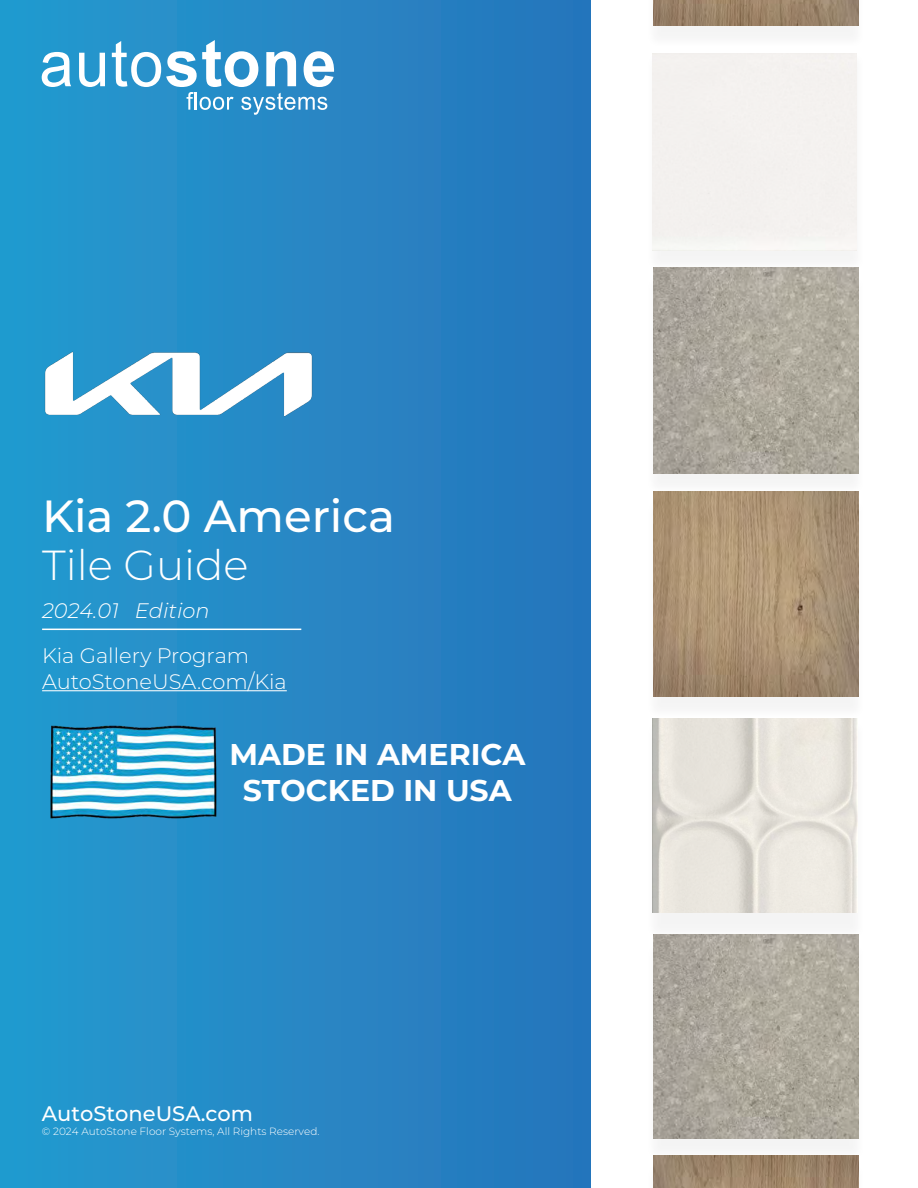
<style>
.page{position:relative;width:918px;height:1188px;background:#fff}
.page>*{position:absolute;margin:0;border:0;box-sizing:border-box;transform-origin:0 0}
.t1{font:500 45px "Montserrat";color:#fff}
.t2{font:300 42px "Montserrat";color:#fff}
.t3{font:700 30px/36px "Montserrat";color:#fff;text-align:center}
.t4{font:300 21px/25.2px "Montserrat";color:#fff}
.t5{font:500 21px "Montserrat";color:#fff}
.t6{font:italic 300 21px "Montserrat";color:#fff}
.t7{font:300 10.5px "Montserrat";color:#fff}
</style>
<div class="page">
<div style="left:0;top:0;width:591px;height:1188px;background:linear-gradient(to right,#249bcf,#2774bb)"></div>
<div style="left:646px;top:941px;width:220px;height:221px;background:#231f20;opacity:.05"></div>
<img style="left:654px;top:941px;width:204px;height:198px">
<div style="left:646px;top:719px;width:221px;height:222px;background:#231f20;opacity:.05"></div>
<div style="left:646px;top:498px;width:221px;height:221px;background:#fafafa"></div>
<img style="left:654px;top:496px;width:204px;height:201px">
<div style="left:646px;top:274px;width:221px;height:222px;background:#231f20;opacity:.05"></div>
<img style="left:654px;top:272px;width:204px;height:201px">
<div style="left:646px;top:51px;width:221px;height:221px;background:#231f20;opacity:.05"></div>
<div style="left:646px;top:0;width:221px;height:49px;background:#f7f7f7"></div>
<img style="left:654px;top:0;width:204px;height:26px">
<div style="left:646px;top:1162px;width:221px;height:26px;background:#231f20;opacity:.05"></div>
<img style="left:654px;top:1156px;width:204px;height:32px">
<hr style="left:42px;top:690px;width:245px;height:1px;background:#fff">
<hr style="left:42px;top:629px;width:259px;height:1px;background:#fff">
<svg style="left:42px;top:52px;width:29px;height:35px"></svg>
<svg style="left:79px;top:53px;width:26px;height:34px"></svg>
<svg style="left:112px;top:40px;width:222px;height:75px"></svg>
<img style="left:42px;top:720px;width:182px;height:102px">
<img style="left:44px;top:344px;width:270px;height:82px">
<div style="left:653px;top:53px;width:203px;height:198px;background:#f4f1ef"></div>
<img style="left:653px;top:718px;width:205px;height:195px">
<h1 class="t1" style="left:42px;top:485px;width:355px">Kia 2.0 America</h1>
<h2 class="t2" style="left:42px;top:537px;width:208px">Tile Guide</h2>
<h3 class="t6" style="left:42px;top:596px;width:169px">2024.01 Edition</h3>
<h3 class="t4" style="left:42px;top:643px;width:246px">Kia Gallery Program<br>AutoStoneUSA.com/Kia</h3>
<h3 class="t3" style="left:229px;top:735px;width:298px">MADE IN AMERICA<br>STOCKED IN USA</h3>
<h3 class="t5" style="left:42px;top:1099px;width:213px">AutoStoneUSA.com</h3>
<p class="t7" style="left:42px;top:1124px;width:279px">© 2024 AutoStone Floor Systems, All Rights Reserved.</p>
</div>
